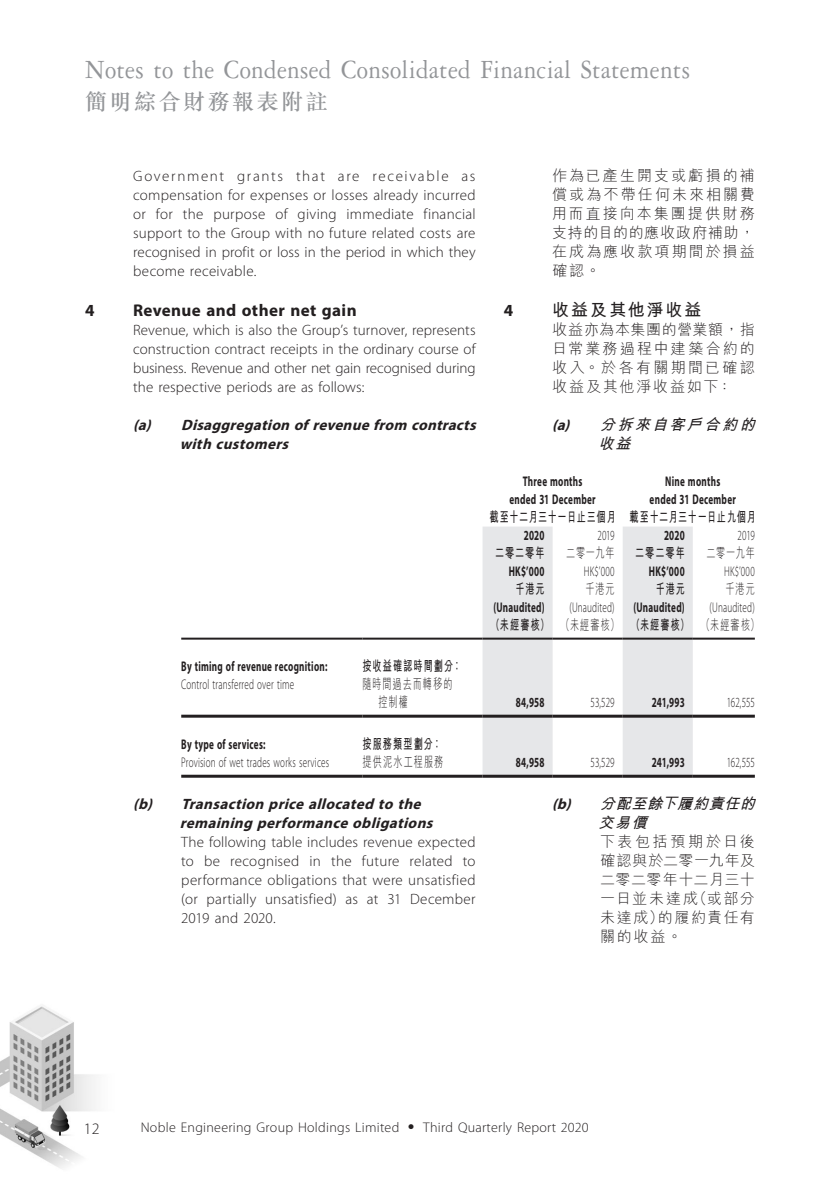
<style>
.page{position:relative;width:840px;height:1191px;background:#fff}
.page>*{position:absolute;margin:0;border:0;box-sizing:border-box;transform-origin:0 0}
.t1{font:28px "Garamond 3 LT Std";letter-spacing:.015em;color:#939598;scale:.9 1}
.t2{font:500 22px "M Sung HK";letter-spacing:.115em;color:#939598}
._17_H1__Note{font:700 17px "Myriad Pro";letter-spacing:.02em;color:#231f20}
._17_H1__Note-2{font:700 17px "M Hei HK";letter-spacing:.115em;color:#231f20}
.t3{font:300 16px "Myriad Pro";color:#231f20}
._26___P2__Note{font:300 15px/19px "Myriad Pro";letter-spacing:.005em;color:#231f20;text-align:justify}
._27_____P4__Note{font:300 15px/19px "Myriad Pro";letter-spacing:.015em;color:#231f20;text-align:justify}
._18___H2__Note{font:italic 700 15px/19px "Myriad Pro";color:#231f20}
._26___P2__Note-2{font:300 15px/19px "M Hei HK";letter-spacing:.13em;color:#231f20;text-align:justify}
._27_____P4__Note-2{font:300 15px/19px "M Hei HK";letter-spacing:.085em;color:#231f20;text-align:justify}
._18___H2__Note-2{font:italic 700 15px/19px "M Hei HK";color:#231f20}
._01_Body_Text{font:700 14px/18px "Myriad Pro";letter-spacing:.03em;color:#231f20;text-align:center;scale:.65 1}
._01_Body_Text-2{font:300 14px "Myriad Pro";letter-spacing:.01em;color:#231f20;scale:.65 1}
._15_Table_Stub{font:300 14px "Myriad Pro";letter-spacing:.02em;color:#231f20}
._15_Table_Stub-2{font:300 14px "Myriad Pro";letter-spacing:.02em;color:#231f20;scale:.65 1}
._15_Table_Stub-3{font:700 14px "Myriad Pro";letter-spacing:.03em;color:#231f20;scale:.65 1}
._01_Body_Text-3{font:700 14px "M Hei HK";letter-spacing:.095em;color:#231f20;scale:.65 1}
._01_Body_Text-4{font:300 14px "M Hei HK";letter-spacing:.105em;color:#231f20;scale:.65 1}
._01_Body_Text-5{font:700 14px "M Hei HK";letter-spacing:.065em;color:#231f20;scale:.65 1}
._15_Table_Stub-4{font:700 14px "M Hei HK";letter-spacing:.12em;color:#231f20;scale:.65 1}
._15_Table_Stub-5{font:300 14px/18px "M Hei HK";letter-spacing:.115em;color:#231f20;scale:.65 1}
._15_Table_Stub-6{font:300 14px "M Hei HK";letter-spacing:.135em;color:#231f20;scale:.65 1}
.s1{font-family:"Myriad Pro"}
.s2{font-family:"M Hei HK"}
</style>
<div class="page">
<img style="left:0;top:527px;width:755px;height:642px">
<svg style="left:482px;top:526px;width:210px;height:248px;fill:#e6e7e9"></svg>
<hr style="left:181px;top:637px;width:181px;height:2px;background:#231f20">
<hr style="left:362px;top:637px;width:120px;height:2px;background:#231f20">
<hr style="left:482px;top:637px;width:70px;height:2px;background:#231f20">
<hr style="left:552px;top:637px;width:70px;height:2px;background:#231f20">
<hr style="left:622px;top:637px;width:70px;height:2px;background:#231f20">
<hr style="left:692px;top:637px;width:62px;height:2px;background:#231f20">
<hr style="left:181px;top:714px;width:181px;height:3px;background:#231f20">
<hr style="left:362px;top:714px;width:120px;height:3px;background:#231f20">
<hr style="left:482px;top:714px;width:70px;height:3px;background:#231f20">
<hr style="left:552px;top:714px;width:70px;height:3px;background:#231f20">
<hr style="left:622px;top:714px;width:70px;height:3px;background:#231f20">
<hr style="left:692px;top:714px;width:62px;height:3px;background:#231f20">
<hr style="left:181px;top:774px;width:181px;height:3px;background:#231f20">
<hr style="left:362px;top:774px;width:120px;height:3px;background:#231f20">
<hr style="left:482px;top:774px;width:70px;height:3px;background:#231f20">
<hr style="left:552px;top:774px;width:70px;height:3px;background:#231f20">
<hr style="left:622px;top:774px;width:70px;height:3px;background:#231f20">
<hr style="left:692px;top:774px;width:62px;height:3px;background:#231f20">
<h1 class="t1" style="left:85px;top:55px;width:673px">Notes to the Condensed Consolidated Financial Statements</h1>
<h2 class="t2" style="left:85px;top:87px;width:244px">簡明綜合財務報表附註</h2>
<p class="_26___P2__Note" style="left:133px;top:166px;width:344px">Government grants that are receivable as compensation for expenses or losses already incurred or for the purpose of giving immediate financial support to the Group with no future related costs are recognised in profit or loss in the period in which they become receivable.</p>
<p class="_17_H1__Note" style="left:85px;top:299px;width:11px">4</p>
<p class="_17_H1__Note" style="left:133px;top:299px;width:225px">Revenue and other net gain</p>
<p class="_26___P2__Note" style="left:133px;top:320px;width:344px">Revenue, which is also the Group’s turnover, represents construction contract receipts in the ordinary course of business. Revenue and other net gain recognised during the respective periods are as follows:</p>
<p class="_18___H2__Note" style="left:180px;top:414px;width:302px;text-indent:-46px">(a) Disaggregationofrevenuefrom contracts withcustomers</p>
<p class="_15_Table_Stub-3" style="left:181px;top:657px;width:226px">By timing of revenue recognition:</p>
<p class="_15_Table_Stub-4" style="left:362px;top:655px;width:154px">按收益確認時間劃分：</p>
<p class="_15_Table_Stub-2" style="left:181px;top:676px;width:175px">Control transferred over time</p>
<p class="_15_Table_Stub-5" style="left:378px;top:674px;width:115px;text-indent:-16px">隨時間過去而轉移的控制權</p>
<p class="_26___P2__Note-2" style="left:551px;top:165px;width:204px">作為已產生開支或虧損的補償或為不帶任何未來相關費用而直接向本集團提供財務支持的目的的應收政府補助，在成為應收款項期間於損益確認。</p>
<p class="_17_H1__Note" style="left:503px;top:299px;width:11px">4</p>
<p class="_17_H1__Note-2" style="left:551px;top:297px;width:151px">收益及其他淨收益</p>
<p class="_26___P2__Note-2" style="left:551px;top:319px;width:204px">收益亦為本集團的營業額，指日常業務過程中建築合約的收入。於各有關期間已確認收益及其他淨收益如下：</p>
<p class="_18___H2__Note-2" style="left:598px;top:413px;width:163px;text-indent:-46px"><span class="s1">(a)</span> 分拆來自客戶合約的收益</p>
<p class="_01_Body_Text" style="left:509px;top:471px;width:134px">Three months ended 31 December</p>
<p class="_01_Body_Text" style="left:649px;top:471px;width:134px">Nine months<br>ended 31 December</p>
<p class="_01_Body_Text-5" style="left:489px;top:506px;width:196px">截至十二月三十一日止三個月</p>
<p class="_01_Body_Text-5" style="left:629px;top:506px;width:196px">載至十二月三十一日止九個月</p>
<p class="_01_Body_Text" style="left:523px;top:525px;width:33px">2020</p>
<p class="_01_Body_Text-2" style="left:597px;top:527px;width:28px">2019</p>
<p class="_01_Body_Text" style="left:663px;top:525px;width:33px">2020</p>
<p class="_01_Body_Text-2" style="left:737px;top:527px;width:28px">2019</p>
<p class="_01_Body_Text-3" style="left:495px;top:542px;width:78px">二零二零年</p>
<p class="_01_Body_Text-4" style="left:566px;top:545px;width:76px">二零一九年</p>
<p class="_01_Body_Text-3" style="left:635px;top:542px;width:78px">二零二零年</p>
<p class="_01_Body_Text-4" style="left:706px;top:545px;width:76px">二零一九年</p>
<p class="_01_Body_Text" style="left:508px;top:561px;width:57px">HK$’000</p>
<p class="_01_Body_Text-2" style="left:583px;top:563px;width:49px">HK$’000</p>
<p class="_01_Body_Text" style="left:648px;top:561px;width:57px">HK$’000</p>
<p class="_01_Body_Text-2" style="left:723px;top:563px;width:49px">HK$’000</p>
<p class="_01_Body_Text-3" style="left:515px;top:578px;width:46px">千港元</p>
<p class="_01_Body_Text-4" style="left:585px;top:581px;width:46px">千港元</p>
<p class="_01_Body_Text-3" style="left:655px;top:578px;width:46px">千港元</p>
<p class="_01_Body_Text-4" style="left:725px;top:581px;width:46px">千港元</p>
<p class="_01_Body_Text" style="left:493px;top:597px;width:80px">(Unaudited)</p>
<p class="_01_Body_Text-2" style="left:569px;top:599px;width:71px">(Unaudited)</p>
<p class="_01_Body_Text" style="left:633px;top:597px;width:80px">(Unaudited)</p>
<p class="_01_Body_Text-2" style="left:709px;top:599px;width:71px">(Unaudited)</p>
<p class="_01_Body_Text-3" style="left:490px;top:614px;width:91px">（未經審核）</p>
<p class="_01_Body_Text-4" style="left:560px;top:617px;width:91px">（未經審核）</p>
<p class="_01_Body_Text-3" style="left:630px;top:614px;width:91px">（未經審核）</p>
<p class="_01_Body_Text-4" style="left:700px;top:617px;width:91px">（未經審核）</p>
<p class="_01_Body_Text" style="left:515px;top:692px;width:46px">84,958</p>
<p class="_01_Body_Text-2" style="left:590px;top:694px;width:39px">53,529</p>
<p class="_01_Body_Text" style="left:651px;top:692px;width:52px">241,993</p>
<p class="_01_Body_Text-2" style="left:726px;top:694px;width:45px">162,555</p>
<p class="_15_Table_Stub-3" style="left:181px;top:735px;width:131px">By type of services:</p>
<p class="_15_Table_Stub-4" style="left:362px;top:733px;width:123px">按服務類型劃分：</p>
<p class="_15_Table_Stub-2" style="left:181px;top:754px;width:229px">Provision of wet trades works services</p>
<p class="_15_Table_Stub-6" style="left:362px;top:754px;width:126px">提供泥水工程服務</p>
<p class="_01_Body_Text" style="left:515px;top:752px;width:46px">84,958</p>
<p class="_01_Body_Text-2" style="left:590px;top:754px;width:39px">53,529</p>
<p class="_01_Body_Text" style="left:651px;top:752px;width:52px">241,993</p>
<p class="_01_Body_Text-2" style="left:726px;top:754px;width:45px">162,555</p>
<p class="_18___H2__Note" style="left:180px;top:794px;width:259px;text-indent:-46px">(b) Transactionpriceallocated tothe remainingperformanceobligations</p>
<p class="_27_____P4__Note" style="left:181px;top:832px;width:296px">The following table includes revenue expected to be recognised in the future related to performance obligations that were unsatisfied (or partially unsatisfied) as at 31 December 2019 and 2020.</p>
<p class="_18___H2__Note-2" style="left:598px;top:792px;width:163px;text-indent:-46px"><span class="s1">(b)</span> 分配至餘下履約責任的交易價</p>
<p class="_27_____P4__Note-2" style="left:599px;top:831px;width:156px">下表包括預期於日後確認與於二零一九年及二零二零年十二月三十一日並未達成（或部分未達成）的履約責任有關的收益。</p>
<p class="t3" style="left:84px;top:1119px;width:17px">12</p>
<p class="_15_Table_Stub" style="left:141px;top:1119px;width:449px">Noble Engineering Group Holdings Limited <span class="s2">‧</span> Third Quarterly Report 2020</p>
</div>
